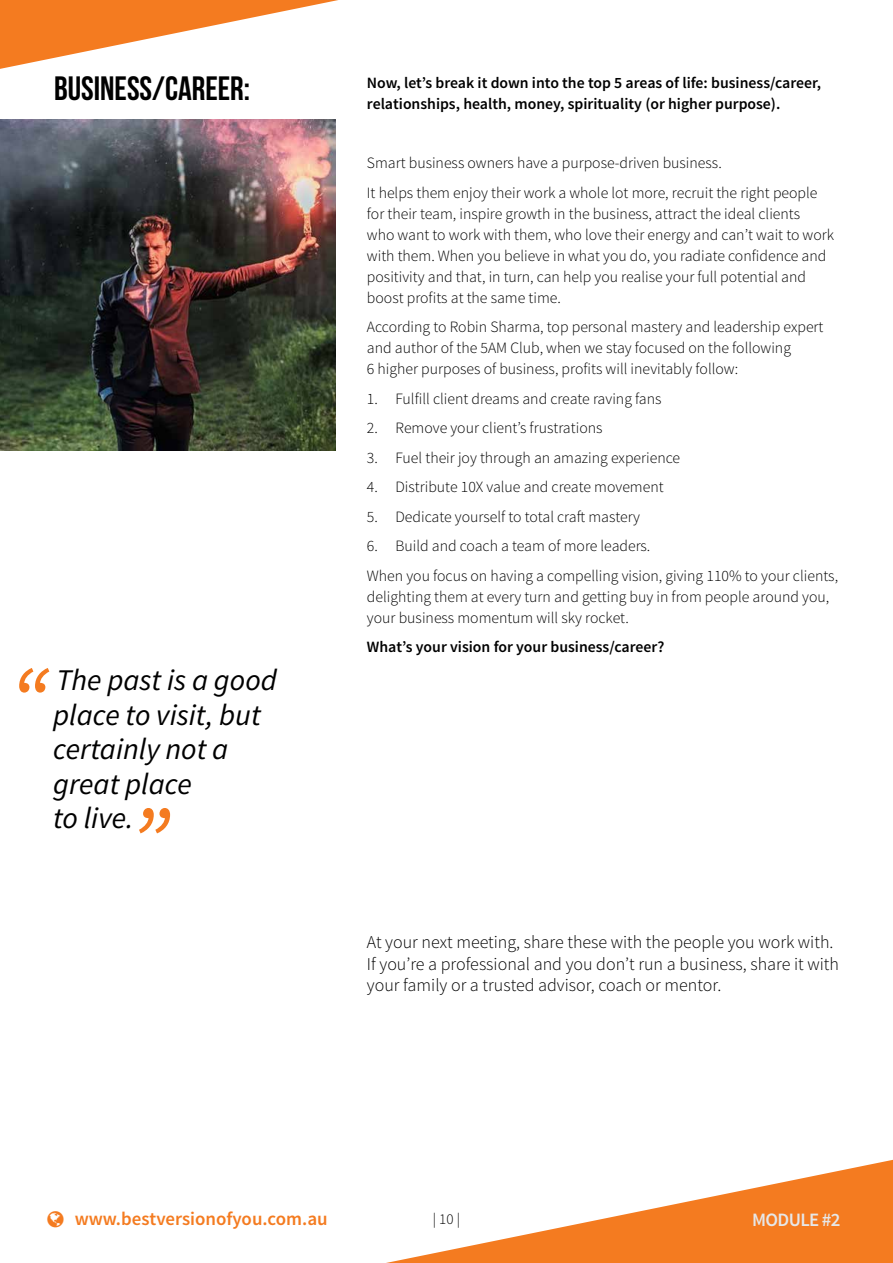
<style>
.page{position:relative;width:893px;height:1263px;background:#fff}
.page>*{position:absolute;margin:0;border:0;box-sizing:border-box;transform-origin:0 0}
.t1{font:33.75px "Bebas Neue";color:#000}
.t2{font:italic 30px/34.5px "Source Sans Pro";color:#000}
.t3{font:600 18.9px "Source Sans Pro";color:#f47b20}
.t4{font:600 18.9px "Source Sans Pro";letter-spacing:-.035em;color:#e6e7e8}
.t5{font:300 18px/21.6px "Source Sans Pro";color:#000}
.t6{font:300 15.75px/21px "Source Sans Pro";color:#000}
.t7{font:600 15.75px/21px "Source Sans Pro";color:#000}
.t8{font:300 15px "Source Sans Pro";color:#000}
</style>
<div class="page">
<svg style="left:0;top:0;width:338px;height:69px"></svg>
<svg style="left:386px;top:1159px;width:507px;height:104px"></svg>
<img style="left:0;top:119px;width:336px;height:331px">
<svg style="left:139px;top:808px;width:31px;height:25px"></svg>
<svg style="left:19px;top:668px;width:30px;height:25px"></svg>
<h1 class="t1" style="left:54px;top:70px;width:198px">BUSINESS/CAREER:</h1>
<p class="t7" style="left:367px;top:73px;width:456px">Now, let’s break it down into the top 5 areas of life: business/career, relationships, health, money, spirituality (or higher purpose).</p>
<h2 class="t2" style="left:53px;top:663px;width:225px">The past is a good place to visit, but certainly not a great place<br>to live.</h2>
<p class="t6" style="left:367px;top:148px;width:452px;line-height:29.5px">Smart business owners have a purpose-driven business.<br>It helps them enjoy their work a whole lot more, recruit the right people</p>
<p class="t6" style="left:367px;top:203px;width:469px">for their team, inspire growth in the business, attract the ideal clients<br>who want to work with them, who love their energy and can’t wait to work with them. When you believe in what you do, you radiate confidence and positivity and that, in turn, can help you realise your full potential and boost profits at the same time.</p>
<p class="t6" style="left:367px;top:317px;width:458px">According to Robin Sharma, top personal mastery and leadership expert and author of the 5AM Club, when we stay focused on the following<br>6 higher purposes of business, profits will inevitably follow:</p>
<p class="t6" style="left:367px;top:388px;width:296px">1. Fulfill client dreams and create raving fans</p>
<p class="t6" style="left:367px;top:418px;width:237px">2. Remove your client’s frustrations</p>
<p class="t6" style="left:367px;top:447px;width:315px">3. Fuel their joy through an amazing experience</p>
<p class="t6" style="left:367px;top:477px;width:298px">4. Distribute 10X value and create movement</p>
<p class="t6" style="left:367px;top:506px;width:275px">5. Dedicate yourself to total craft mastery</p>
<p class="t6" style="left:367px;top:531px;width:473px;line-height:29.5px">6. Build and coach a team of more leaders.<br>When you focus on having a compelling vision, giving 110% to your clients,</p>
<p class="t6" style="left:367px;top:586px;width:464px">delighting them at every turn and getting buy in from people around you, your business momentum will sky rocket.</p>
<p class="t7" style="left:367px;top:637px;width:299px">What’s your vision for your business/career?</p>
<p class="t5" style="left:367px;top:931px;width:473px">At your next meeting, share these with the people you work with.<br>If you’re a professional and you don’t run a business, share it with your family or a trusted advisor, coach or mentor.</p>
<p class="t3" style="left:75px;top:1206px;width:255px">www.bestversionofyou.com.au</p>
<p class="t8" style="left:433px;top:1210px;width:29px">| 10 |</p>
<p class="t4" style="left:752px;top:1207px;width:90px">MODULE #2</p>
</div>
